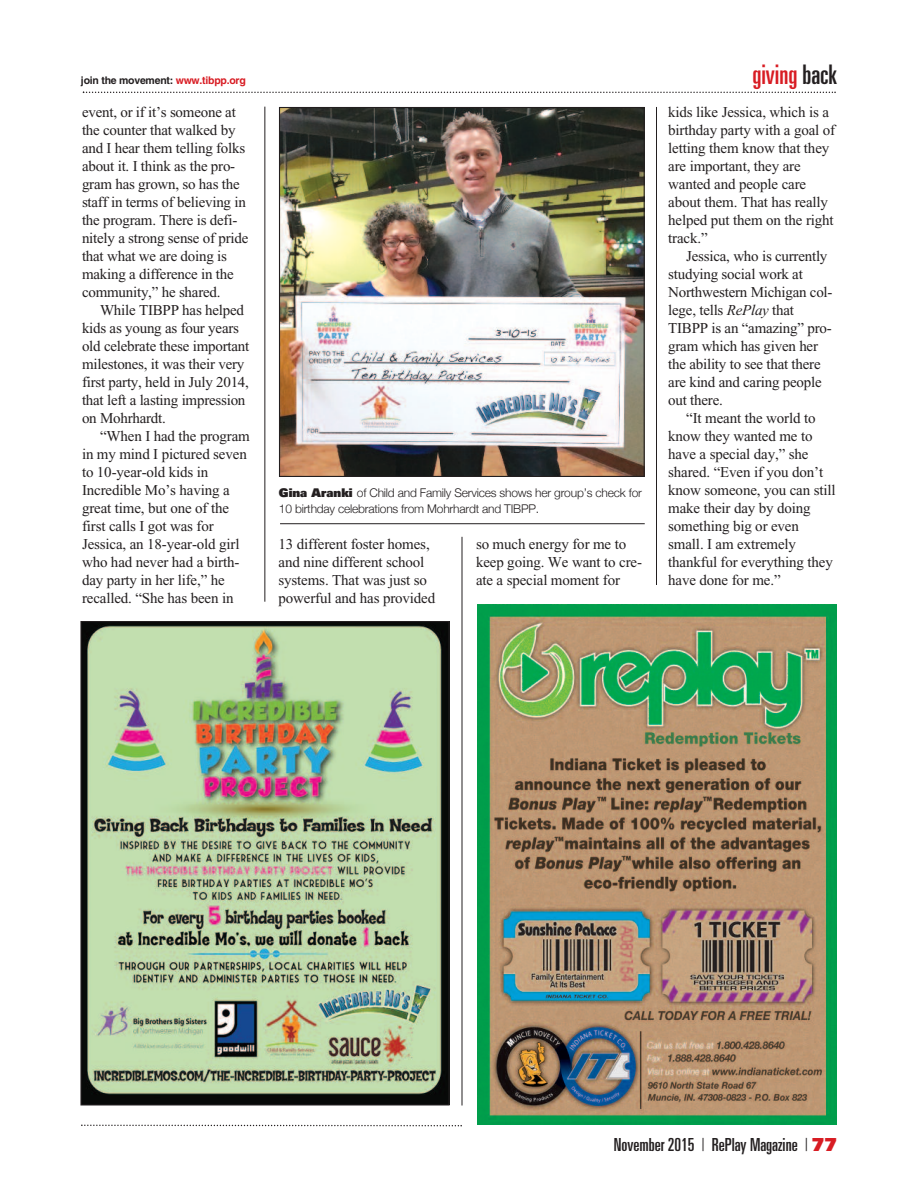
<style>
.page{position:relative;width:918px;height:1188px;background:#fff}
.page>*{position:absolute;margin:0;border:0;box-sizing:border-box;transform-origin:0 0}
.t1{font:ultra-condensed 27px "Univers";color:#d81c23}
.t2{font:ultra-condensed 18px "Univers";color:#231f20}
.t3{font:15px/18px "Times New Roman";letter-spacing:-.01em;color:#231f20}
.t4{font:300 12px/15.6px "Helvetica Neue";letter-spacing:-.015em;color:#231f20}
.t5{font:700 10.5px "Helvetica";letter-spacing:-.02em;color:#231f20}
.s1{color:#d81c23}
.s2{font-family:"Univers";font-weight:900}
.s3{color:#231f20}
.s4{font-style:italic}
.s5{font-weight:300}
.s6{font-weight:900;font-stretch:normal;color:#d81c23}
</style>
<div class="page">
<svg style="left:81px;top:1125px;width:381px;height:1px"></svg>
<svg style="left:83px;top:92px;width:753px;height:1px"></svg>
<img style="left:281px;top:109px;width:362px;height:366px">
<div style="left:279px;top:107px;width:366px;height:370px;border:1px solid #231f20"></div>
<hr style="left:280px;top:523px;width:365px;height:1px;background:#231f20">
<hr style="left:265px;top:107px;width:1px;height:495px;background:#231f20">
<hr style="left:462px;top:537px;width:1px;height:569px;background:#231f20">
<img style="left:82px;top:623px;width:366px;height:481px">
<img style="left:478px;top:605px;width:359px;height:520px">
<hr style="left:656px;top:107px;width:1px;height:478px;background:#231f20">
<p class="t5" style="left:81px;top:77px;width:166px">join the movement: <span class="s1">www.tibpp.org</span></p>
<p class="t3" style="left:82px;top:104px;width:168px">event, or if it’s someone at the counter that walked by and I hear them telling folks about it. I think as the pro&shy;gram has grown, so has the staff in terms of believing in the program. There is defi&shy;nitely a strong sense of pride that what we are doing is making a difference in the community,” he shared.</p>
<p class="t3" style="left:82px;top:302px;width:169px;text-indent:18px">While TIBPP has helped kids as young as four years old celebrate these important milestones, it was their very first party, held in July 2014, that left a lasting impression on Mohrhardt.</p>
<p class="t3" style="left:82px;top:428px;width:169px;text-indent:18px">“When I had the program in my mind I pictured seven to 10-year-old kids in<br>Incredible Mo’s having a great time, but one of the first calls I got was for<br>Jessica, an 18-year-old girl who had never had a birth&shy;day party in her life,” he recalled. “She has been in</p>
<p class="t4" style="left:279px;top:485px;width:365px"><span class="s2">Gina Aranki</span> of Child and Family Services shows her group’s check for<br>10 birthday celebrations from Mohrhardt and TIBPP.</p>
<p class="t3" style="left:279px;top:536px;width:158px">13 different foster homes, and nine different school systems. That was just so powerful and has provided</p>
<p class="t3" style="left:476px;top:536px;width:168px">so much energy for me to keep going. We want to cre&shy;ate a special moment for</p>
<h1 class="t1" style="left:752px;top:64px;width:86px">giving <span class="s3">back</span></h1>
<p class="t3" style="left:668px;top:104px;width:169px">kids like Jessica, which is a birthday party with a goal of letting them know that they are important, they are wanted and people care about them. That has really helped put them on the right track.”</p>
<p class="t3" style="left:668px;top:248px;width:166px;text-indent:18px">Jessica, who is currently studying social work at<br>Northwestern Michigan col&shy;lege, tells <span class="s4">RePlay</span> that<br>TIBPP is an “amazing” pro&shy;gram which has given her the ability to see that there are kind and caring people out there.</p>
<p class="t3" style="left:668px;top:410px;width:169px;text-indent:18px">“It meant the world to know they wanted me to have a special day,” she shared. “Even if you don’t know someone, you can still make their day by doing something big or even small. I am extremely thankful for everything they have done for me.”</p>
<p class="t2" style="left:614px;top:1138px;width:225px">November 2015 <span class="s5">|</span> RePlay Magazine <span class="s5">|</span> <span class="s6">77</span></p>
</div>
